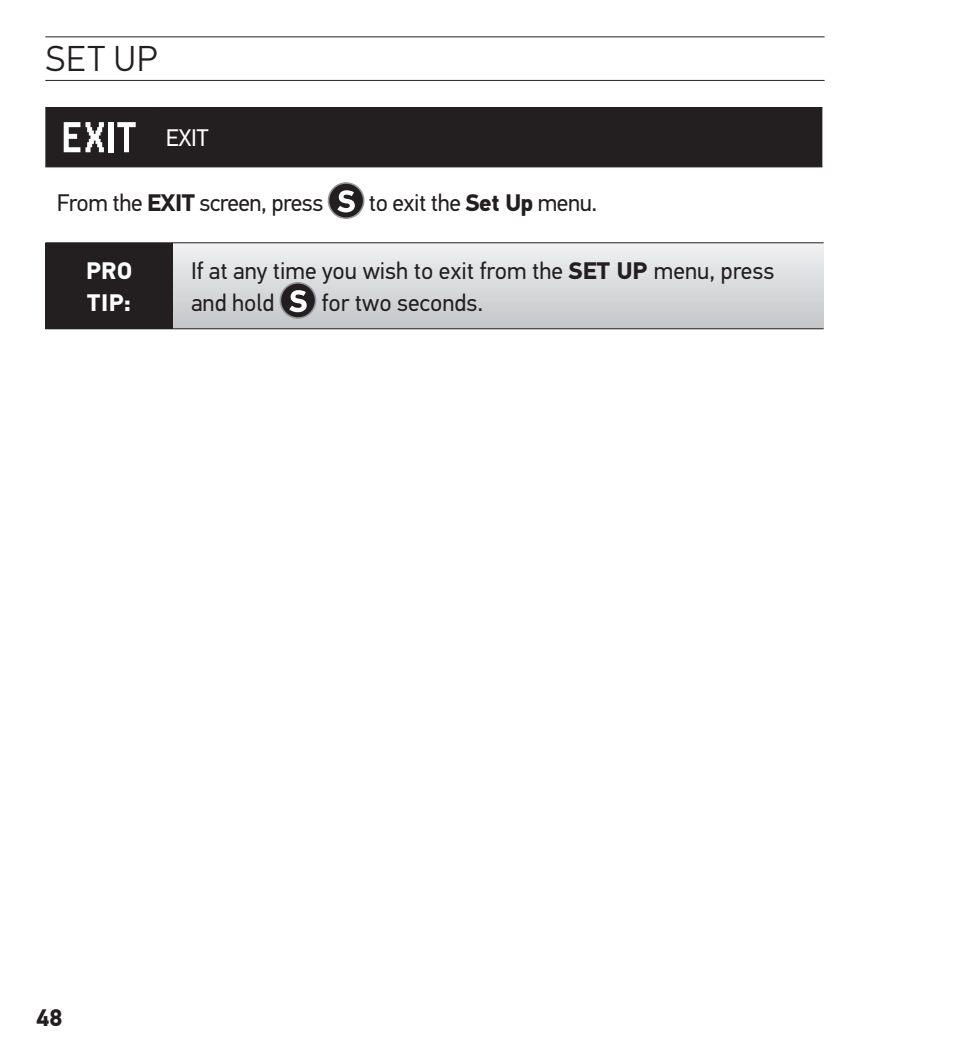
<style>
.page{position:relative;width:972px;height:1044px;background:#fff}
.page>*{position:absolute;margin:0;border:0;box-sizing:border-box;transform-origin:0 0}
.t1{font:300 36px "PF Din Text Pro";color:#231f20}
.t2{font:24px "PF Din Text Pro";color:#231f20}
.t3{font:24px "PF Din Text Pro";letter-spacing:-.02em;color:#231f20}
.t4{font:700 24px/32px "PF Din Text Pro";color:#fff}
.t5{font:24px "PF Din Text Pro";color:#fff}
.t6{font:700 24px "PF Din Text Pro";color:#231f20}
.s1{font-weight:700}
</style>
<div class="page">
<hr style="left:45px;top:80px;width:780px;height:1px;background:#231f20">
<hr style="left:45px;top:36px;width:780px;height:2px;background:#231f20">
<div style="left:45px;top:108px;width:777px;height:58px;background:#231f20"></div>
<hr style="left:45px;top:107px;width:109px;height:1px;background:#231f20">
<hr style="left:45px;top:166px;width:109px;height:2px;background:#231f20">
<hr style="left:154px;top:166px;width:668px;height:2px;background:#231f20">
<hr style="left:154px;top:107px;width:668px;height:1px;background:#231f20">
<div style="left:109px;top:122px;width:5px;height:30px;background:#fff"></div>
<svg style="left:117px;top:122px;width:19px;height:30px"></svg>
<svg style="left:64px;top:122px;width:40px;height:30px"></svg>
<div style="left:329px;top:183px;width:35px;height:35px;background:#231f20;border-radius:50%"></div>
<div style="left:328px;top:182px;width:36px;height:37px;border:2px solid #939598;border-radius:50%"></div>
<svg style="left:337px;top:190px;width:18px;height:22px"></svg>
<div style="left:45px;top:243px;width:128px;height:86px;background:#231f20"></div>
<div style="left:173px;top:243px;width:651px;height:86px;background:linear-gradient(to bottom,#f0f1f2,#c4c6c8)"></div>
<hr style="left:45px;top:242px;width:128px;height:1px;background:#231f20">
<hr style="left:173px;top:242px;width:651px;height:1px;background:#231f20">
<hr style="left:173px;top:328px;width:651px;height:1px;background:#231f20">
<div style="left:280px;top:283px;width:36px;height:35px;background:#231f20;border-radius:50%"></div>
<div style="left:280px;top:282px;width:36px;height:37px;border:2px solid #939598;border-radius:50%"></div>
<svg style="left:289px;top:290px;width:18px;height:22px"></svg>
<h1 class="t1" style="left:46px;top:38px;width:90px">SET UP</h1>
<p class="t5" style="left:166px;top:124px;width:44px">EXIT</p>
<p class="t3" style="left:57px;top:189px;width:268px">From the <span class="s1">EXIT</span> screen, press</p>
<p class="t3" style="left:369px;top:189px;width:230px">to exit the <span class="s1">Set Up</span> menu.</p>
<p class="t4" style="left:86px;top:255px;width:46px">PRO<br>TI P:</p>
<p class="t2" style="left:191px;top:256px;width:393px">If at any time you wish to exit from the <span class="s1">SET</span></p>
<p class="t2" style="left:617px;top:256px;width:159px"><span class="s1">UP</span> menu, press</p>
<p class="t2" style="left:191px;top:288px;width:85px">and hold</p>
<p class="t2" style="left:322px;top:288px;width:163px">for two seconds.</p>
<p class="t6" style="left:36px;top:1003px;width:28px">48</p>
</div>
